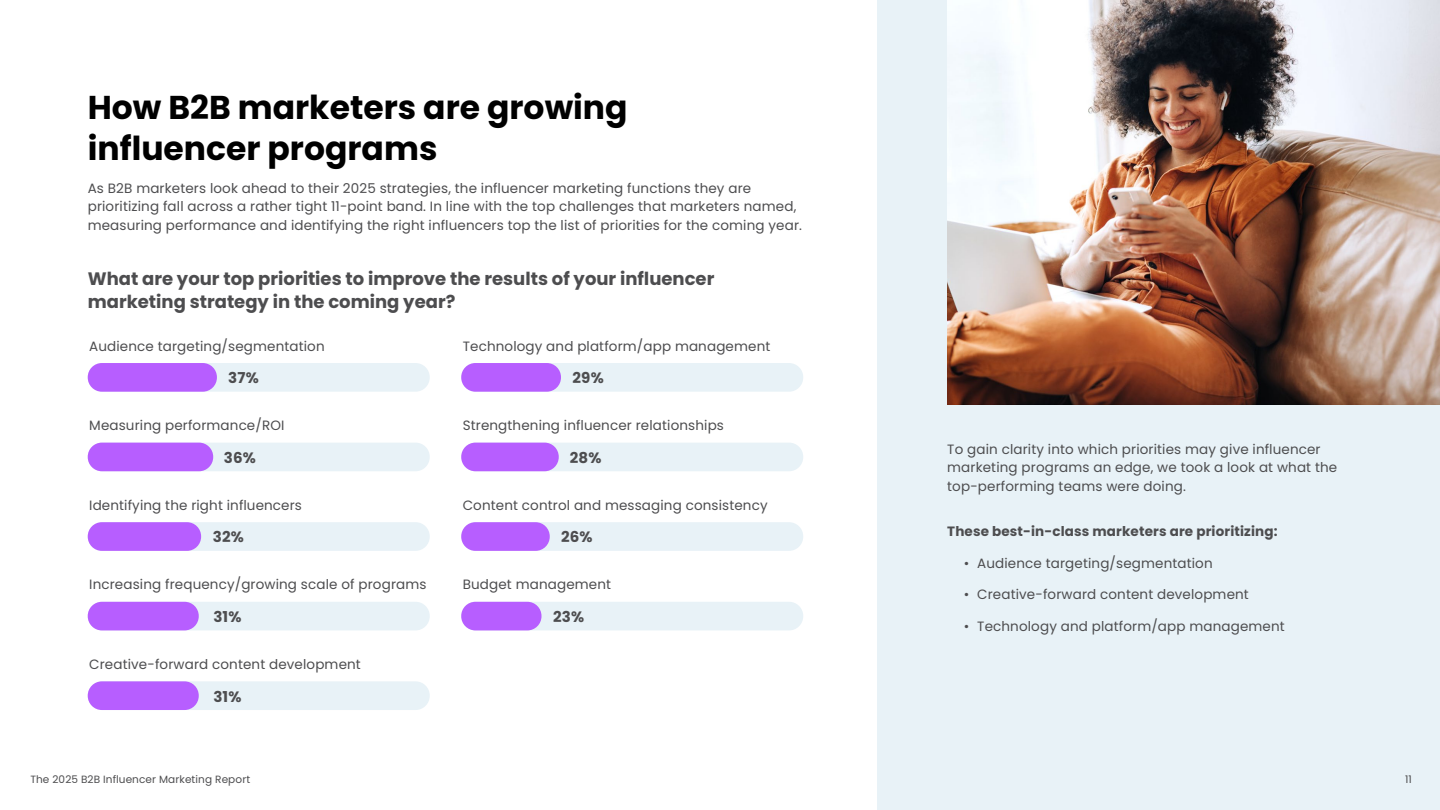
<style>
.page{position:relative;width:1440px;height:810px;background:#fff}
.page>*{position:absolute;margin:0;border:0;box-sizing:border-box;transform-origin:0 0}
.t1{font:700 33px/41.2px "Poppins";color:#000}
.t2{font:700 18px/23.1px "Poppins";color:#4d4d4f}
.t3{font:700 15px "Poppins";letter-spacing:.01em;color:#4d4d4f}
.t4{font:13.5px/18.8px "Poppins";letter-spacing:.01em;color:#4d4d4f}
.t5{font:700 13.5px "Poppins";letter-spacing:.01em;color:#4d4d4f}
.t6{font:10.5px "Poppins";letter-spacing:.01em;color:#4d4d4f}
</style>
<div class="page">
<div style="left:878px;top:0;width:562px;height:810px;background:#e8f2f7"></div>
<div style="left:88px;top:363px;width:342px;height:29px;background:#e8f2f7;border-radius:14px"></div>
<div style="left:88px;top:363px;width:129px;height:29px;background:#b75eff;border-radius:14px"></div>
<div style="left:461px;top:363px;width:342px;height:29px;background:#e8f2f7;border-radius:14px"></div>
<div style="left:461px;top:363px;width:100px;height:29px;background:#b75eff;border-radius:14px"></div>
<div style="left:88px;top:443px;width:342px;height:28px;background:#e8f2f7;border-radius:14px"></div>
<div style="left:88px;top:443px;width:125px;height:28px;background:#b75eff;border-radius:14px"></div>
<div style="left:461px;top:443px;width:342px;height:28px;background:#e8f2f7;border-radius:14px"></div>
<div style="left:461px;top:443px;width:98px;height:28px;background:#b75eff;border-radius:14px"></div>
<div style="left:88px;top:522px;width:342px;height:29px;background:#e8f2f7;border-radius:14px"></div>
<div style="left:88px;top:522px;width:113px;height:29px;background:#b75eff;border-radius:14px"></div>
<div style="left:461px;top:522px;width:342px;height:29px;background:#e8f2f7;border-radius:14px"></div>
<div style="left:461px;top:522px;width:89px;height:29px;background:#b75eff;border-radius:14px"></div>
<div style="left:88px;top:602px;width:342px;height:28px;background:#e8f2f7;border-radius:14px"></div>
<div style="left:88px;top:602px;width:111px;height:28px;background:#b75eff;border-radius:14px"></div>
<div style="left:461px;top:602px;width:342px;height:28px;background:#e8f2f7;border-radius:14px"></div>
<div style="left:461px;top:602px;width:81px;height:28px;background:#b75eff;border-radius:14px"></div>
<div style="left:88px;top:681px;width:342px;height:29px;background:#e8f2f7;border-radius:14px"></div>
<div style="left:88px;top:681px;width:111px;height:29px;background:#b75eff;border-radius:14px"></div>
<img style="left:947px;top:0;width:493px;height:405px">
<h1 class="t1" style="left:88px;top:87px;width:541px">How B2B marketers are growing influencer programs</h1>
<p class="t4" style="left:88px;top:178px;width:716px">As B2B marketers look ahead to their 2025 strategies, the influencer marketing functions they are prioritizing fall across a rather tight 11-point band. In line with the top challenges that marketers named, measuring performance and identifying the right influencers top the list of priorities for the coming year.</p>
<h2 class="t2" style="left:88px;top:267px;width:628px">What are your top priorities to improve the results of your influencer marketing strategy in the coming year?</h2>
<p class="t4" style="left:89px;top:337px;width:237px">Audience targeting/segmentation</p>
<p class="t3" style="left:228px;top:369px;width:32px">37%</p>
<p class="t4" style="left:89px;top:416px;width:197px">Measuring performance/ROI</p>
<p class="t3" style="left:224px;top:449px;width:33px">36%</p>
<p class="t4" style="left:89px;top:496px;width:214px">Identifying the right influencers</p>
<p class="t3" style="left:213px;top:529px;width:32px">32%</p>
<p class="t4" style="left:89px;top:575px;width:339px">Increasing frequency/growing scale of programs</p>
<p class="t3" style="left:213px;top:608px;width:30px">31%</p>
<p class="t4" style="left:89px;top:655px;width:273px">Creative-forward content development</p>
<p class="t3" style="left:213px;top:688px;width:30px">31%</p>
<p class="t4" style="left:463px;top:337px;width:309px">Technology and platform/app management</p>
<p class="t3" style="left:573px;top:369px;width:33px">29%</p>
<p class="t4" style="left:463px;top:416px;width:263px">Strengthening influencer relationships</p>
<p class="t3" style="left:570px;top:449px;width:33px">28%</p>
<p class="t4" style="left:463px;top:496px;width:306px">Content control and messaging consistency</p>
<p class="t3" style="left:561px;top:529px;width:33px">26%</p>
<p class="t4" style="left:463px;top:575px;width:150px">Budget management</p>
<p class="t3" style="left:553px;top:608px;width:32px">23%</p>
<p class="t4" style="left:947px;top:440px;width:392px">To gain clarity into which priorities may give influencer marketing programs an edge, we took a look at what the top-performing teams were doing.</p>
<p class="t5" style="left:947px;top:524px;width:332px">These best-in-class marketers are prioritizing:</p>
<p class="t4" style="left:964px;top:554px;width:250px">• Audience targeting/segmentation</p>
<p class="t4" style="left:964px;top:585px;width:287px">• Creative-forward content development</p>
<p class="t4" style="left:964px;top:617px;width:323px">• Technology and platform/app management</p>
<p class="t6" style="left:30px;top:773px;width:221px">The 2025 B2B Influencer Marketing Report</p>
<p class="t6" style="left:1405px;top:773px;width:8px">11</p>
</div>
